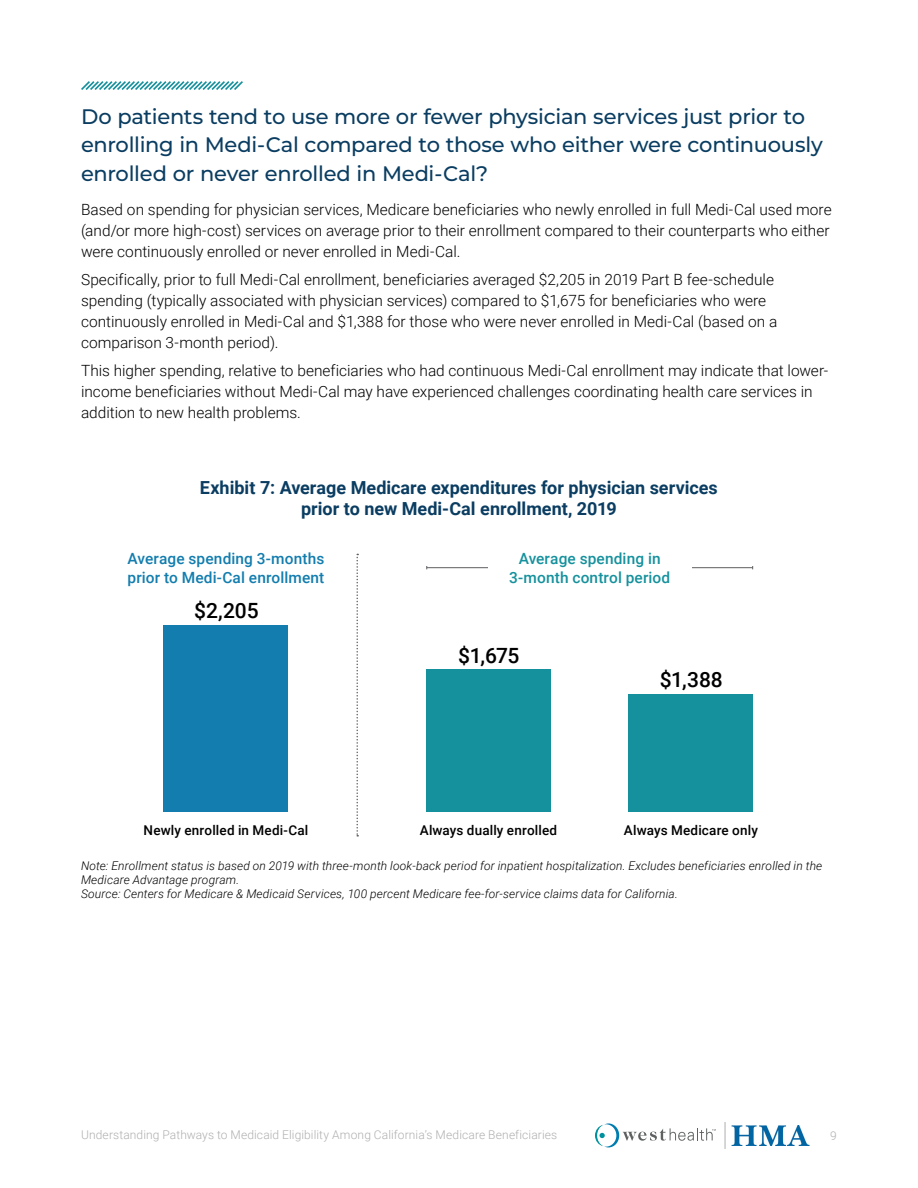
<style>
.page{position:relative;width:918px;height:1188px;background:#fff}
.page>*{position:absolute;margin:0;border:0;box-sizing:border-box;transform-origin:0 0}
.t1{font:100 21px/28.5px "Montserrat";letter-spacing:-.01em;color:#0a3d61}
.t2{font:500 21px "Roboto";letter-spacing:-.01em;color:#000}
.t3{font:700 18px/21.6px "Roboto";color:#0a3d61;text-align:center}
.t4{font:300 15.45px/21px "Roboto";color:#000}
.t5{font:500 15.45px/18.6px "Roboto";letter-spacing:.005em;color:#127dae}
.t6{font:500 15.45px/18.6px "Roboto";letter-spacing:.01em;color:#15919d;text-align:center}
.t7{font:500 13.5px "Roboto";letter-spacing:.01em;color:#000}
.t8{font:italic 300 12px/14.4px "Roboto";letter-spacing:.01em;color:#000}
.t9{font:300 12px "Roboto";letter-spacing:.01em;color:#afafb0}
</style>
<div class="page">
<svg style="left:725px;top:1122px;width:1px;height:27px"></svg>
<svg style="left:595px;top:1123px;width:121px;height:24px"></svg>
<img style="left:732px;top:1125px;width:78px;height:21px">
<svg style="left:81px;top:81px;width:162px;height:9px"></svg>
<div style="left:164px;top:625px;width:124px;height:187px;background:#127dae"></div>
<div style="left:426px;top:669px;width:125px;height:143px;background:#15919d"></div>
<div style="left:629px;top:694px;width:124px;height:118px;background:#15919d"></div>
<hr style="left:427px;top:567px;width:326px;height:1px;background:#5f5f61">
<div style="left:488px;top:553px;width:203px;height:30px;background:#fff"></div>
<svg style="left:356px;top:554px;width:2px;height:283px"></svg>
<p class="t1" style="left:81px;top:102px;width:744px">Do patients tend to use more or fewer physician services just prior to enrolling in Medi-Cal compared to those who either were continuously enrolled or never enrolled in Medi-Cal?</p>
<p class="t4" style="left:81px;top:199px;width:752px">Based on spending for physician services, Medicare beneficiaries who newly enrolled in full Medi-Cal used more (and/or more high-cost) services on average prior to their enrollment compared to their counterparts who either were continuously enrolled or never enrolled in Medi-Cal.</p>
<p class="t4" style="left:81px;top:269px;width:698px">Specifically, prior to full Medi-Cal enrollment, beneficiaries averaged $2,205 in 2019 Part B fee-schedule spending (typically associated with physician services) compared to $1,675 for beneficiaries who were continuously enrolled in Medi-Cal and $1,388 for those who were never enrolled in Medi-Cal (based on a comparison 3-month period).</p>
<p class="t4" style="left:81px;top:359px;width:749px">This higher spending, relative to beneficiaries who had continuous Medi-Cal enrollment may indicate that lower&shy;income beneficiaries without Medi-Cal may have experienced challenges coordinating health care services in addition to new health problems.</p>
<p class="t3" style="left:200px;top:476px;width:519px">Exhibit 7: Average Medicare expenditures for physician services prior to new Medi-Cal enrollment, 2019</p>
<p class="t5" style="left:127px;top:549px;width:198px">Average spending 3-months prior to Medi-Cal enrollment</p>
<p class="t2" style="left:194px;top:596px;width:66px">$2,205</p>
<p class="t7" style="left:144px;top:820px;width:166px">Newly enrolled in Medi-Cal</p>
<p class="t6" style="left:509px;top:549px;width:163px">Average spending in<br>3-month control period</p>
<p class="t2" style="left:458px;top:640px;width:63px">$1,675</p>
<p class="t7" style="left:420px;top:820px;width:139px">Always dually enrolled</p>
<p class="t2" style="left:660px;top:665px;width:65px">$1,388</p>
<p class="t7" style="left:624px;top:820px;width:135px">Always Medicare only</p>
<p class="t8" style="left:81px;top:858px;width:743px">Note: Enrollment status is based on 2019 with three-month look-back period for inpatient hospitalization. Excludes beneficiaries enrolled in the<br>Medicare Advantage program.</p>
<p class="t8" style="left:81px;top:886px;width:598px">Source: Centers for Medicare &amp; Medicaid Services, 100 percent Medicare fee-for-service claims data for California.</p>
<p class="t9" style="left:81px;top:1126px;width:478px">Understanding Pathways to Medicaid Eligibility Among California’s Medicare Beneficiaries</p>
<p class="t9" style="left:830px;top:1127px;width:8px">9</p>
</div>
